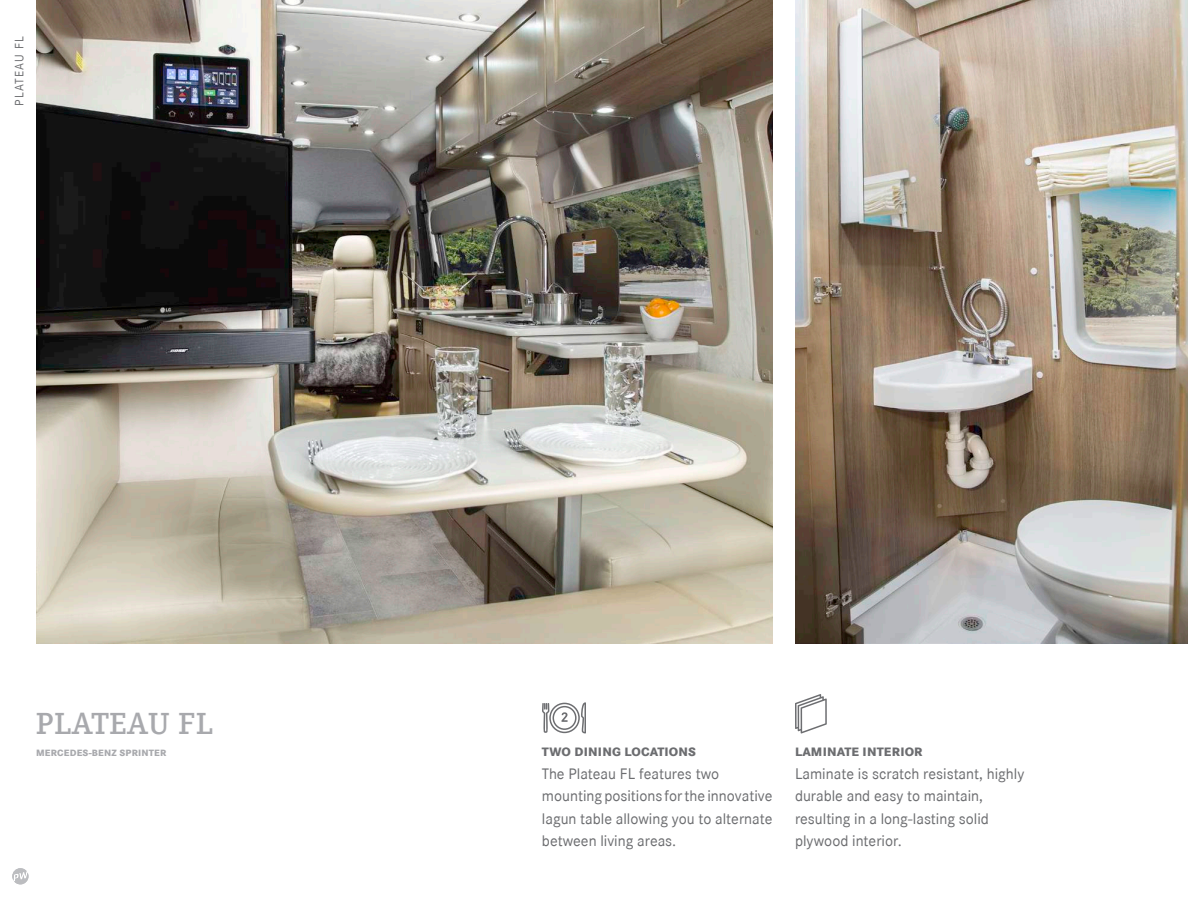
<style>
.page{position:relative;width:1188px;height:918px;background:#fff}
.page>*{position:absolute;margin:0;border:0;box-sizing:border-box;transform-origin:0 0}
.t1{font:500 30px "Corporate EBQ";letter-spacing:.02em;color:#a8a9ad}
.t2{font:15px/22.5px "Corporate SBQ";color:#6c6d70}
.t3{font:800 12px "Corporate SBQ";letter-spacing:.01em;color:#6c6d70}
.t4{font:12px "Corporate SBQ";letter-spacing:.1em;color:#6c6d70;scale:.96 1}
.t5{font:800 9px "Corporate SBQ";letter-spacing:.02em;color:#a8a9ad}
</style>
<div class="page">
<svg style="left:12px;top:868px;width:16px;height:16px"></svg>
<img style="left:36px;top:0;width:736px;height:644px">
<img style="left:795px;top:0;width:393px;height:644px">
<svg style="left:542px;top:702px;width:44px;height:32px"></svg>
<svg style="left:795px;top:694px;width:32px;height:40px"></svg>
<p class="t4" style="left:12px;top:106px;width:74px;rotate:-90deg">PLATEAU FL</p>
<h1 class="t1" style="left:36px;top:705px;width:178px">PLATEAU FL</h1>
<p class="t5" style="left:36px;top:747px;width:132px">MERCEDES-BENZ SPRINTER</p>
<p class="t3" style="left:542px;top:744px;width:156px">TWO DINING LOCATIONS</p>
<p class="t2" style="left:542px;top:762px;width:232px">The Plateau FL features two mounting positions for the innovative lagun table allowing you to alternate between living areas.</p>
<p class="t3" style="left:795px;top:744px;width:129px">LAMINATE INTERIOR</p>
<p class="t2" style="left:795px;top:762px;width:231px">Laminate is scratch resistant, highly durable and easy to maintain, resulting in a long-lasting solid plywood interior.</p>
</div>
